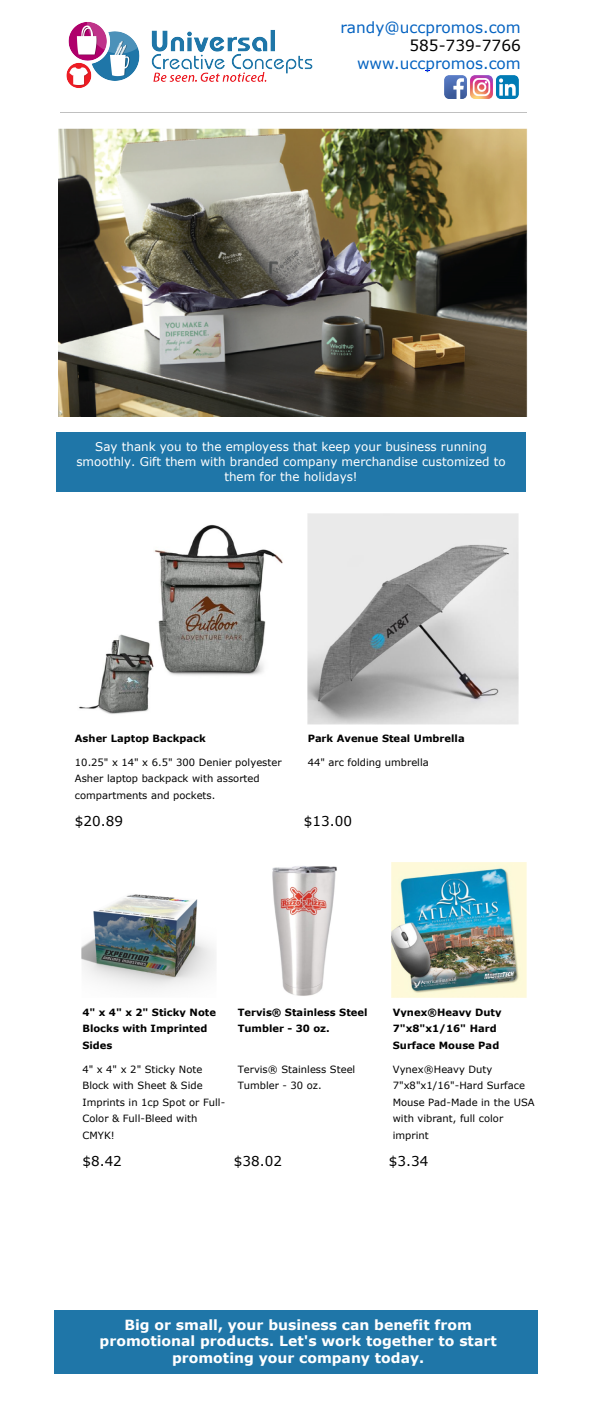
<style>
.page{position:relative;width:592px;height:1428px;background:#fff}
.page>*{position:absolute;margin:0;border:0;box-sizing:border-box;transform-origin:0 0}
.t1{font:15.3px "Verdana";color:#0563c1}
.t2{font:15.3px "Verdana";color:#000}
.t3{font:700 14px/16.8px "Verdana";color:#fff;text-align:center}
.t4{font:13.6px "Verdana";color:#000}
.t5{font:12px/14.6px "Verdana";color:#fff;text-align:center}
.t6{font:10px/16.5px "Verdana";color:#000}
.t7{font:700 10px/16.5px "Verdana";color:#000}
</style>
<div class="page">
<div style="left:57px;top:432px;width:469px;height:60px;background:#1f76a8"></div>
<hr style="left:60px;top:112px;width:467px;height:1px;background:#c0c0c0">
<img style="left:66px;top:22px;width:247px;height:66px">
<div style="left:54px;top:1310px;width:484px;height:63px;background:#1f76a8"></div>
<svg style="left:308px;top:723px;width:211px;height:2px"></svg>
<img style="left:79px;top:525px;width:204px;height:189px">
<img style="left:307px;top:513px;width:211px;height:211px">
<svg style="left:391px;top:997px;width:136px;height:1px"></svg>
<img style="left:81px;top:862px;width:446px;height:135px">
<img style="left:58px;top:128px;width:469px;height:288px">
<img style="left:444px;top:76px;width:74px;height:22px">
<h1 class="t1" style="left:340px;top:17px;width:182px">randy@uccpromos.com</h1>
<h1 class="t2" style="left:409px;top:35px;width:113px">585-739-7766</h1>
<h1 class="t1" style="left:357px;top:53px;width:165px">www.uccpromos.com</h1>
<p class="t5" style="left:76px;top:439px;width:430px">Say thank you to the employess that keep your business running smoothly. Gift them with branded company merchandise customized to them for the holidays!</p>
<p class="t7" style="left:75px;top:729px;width:132px">Asher Laptop Backpack</p>
<p class="t7" style="left:307px;top:729px;width:158px">Park Avenue Steal Umbrella</p>
<p class="t6" style="left:75px;top:753px;width:208px">10.25" x 14" x 6.5" 300 Denier polyester<br>Asher laptop backpack with assorted compartments and pockets.</p>
<p class="t6" style="left:307px;top:753px;width:123px">44" arc folding umbrella</p>
<h3 class="t4" style="left:75px;top:811px;width:49px">$20.89</h3>
<h3 class="t4" style="left:304px;top:811px;width:49px">$13.00</h3>
<p class="t7" style="left:82px;top:1003px;width:135px">4" x 4" x 2" Sticky Note<br>Blocks with Imprinted<br>Sides</p>
<p class="t7" style="left:237px;top:1003px;width:131px">Tervis® Stainless Steel<br>Tumbler - 30 oz.</p>
<p class="t7" style="left:393px;top:1003px;width:110px">Vynex®Heavy Duty<br>7"x8"x1/16" Hard<br>Surface Mouse Pad</p>
<p class="t6" style="left:82px;top:1060px;width:144px">4" x 4" x 2" Sticky Note<br>Block with Sheet &amp; Side<br>Imprints in 1cp Spot or Full-<br>Color &amp; Full-Bleed with<br>CMYK!</p>
<p class="t6" style="left:237px;top:1060px;width:119px">Tervis® Stainless Steel<br>Tumbler - 30 oz.</p>
<p class="t6" style="left:393px;top:1060px;width:143px">Vynex®Heavy Duty<br>7"x8"x1/16"-Hard Surface<br>Mouse Pad-Made in the USA with vibrant, full color imprint</p>
<h3 class="t4" style="left:82px;top:1151px;width:41px">$8.42</h3>
<h3 class="t4" style="left:234px;top:1151px;width:49px">$38.02</h3>
<h3 class="t4" style="left:389px;top:1151px;width:41px">$3.34</h3>
<h2 class="t3" style="left:100px;top:1315px;width:398px">Big or small, your business can benefit from promotional products. Let's work together to start promoting your company today.</h2>
</div>
